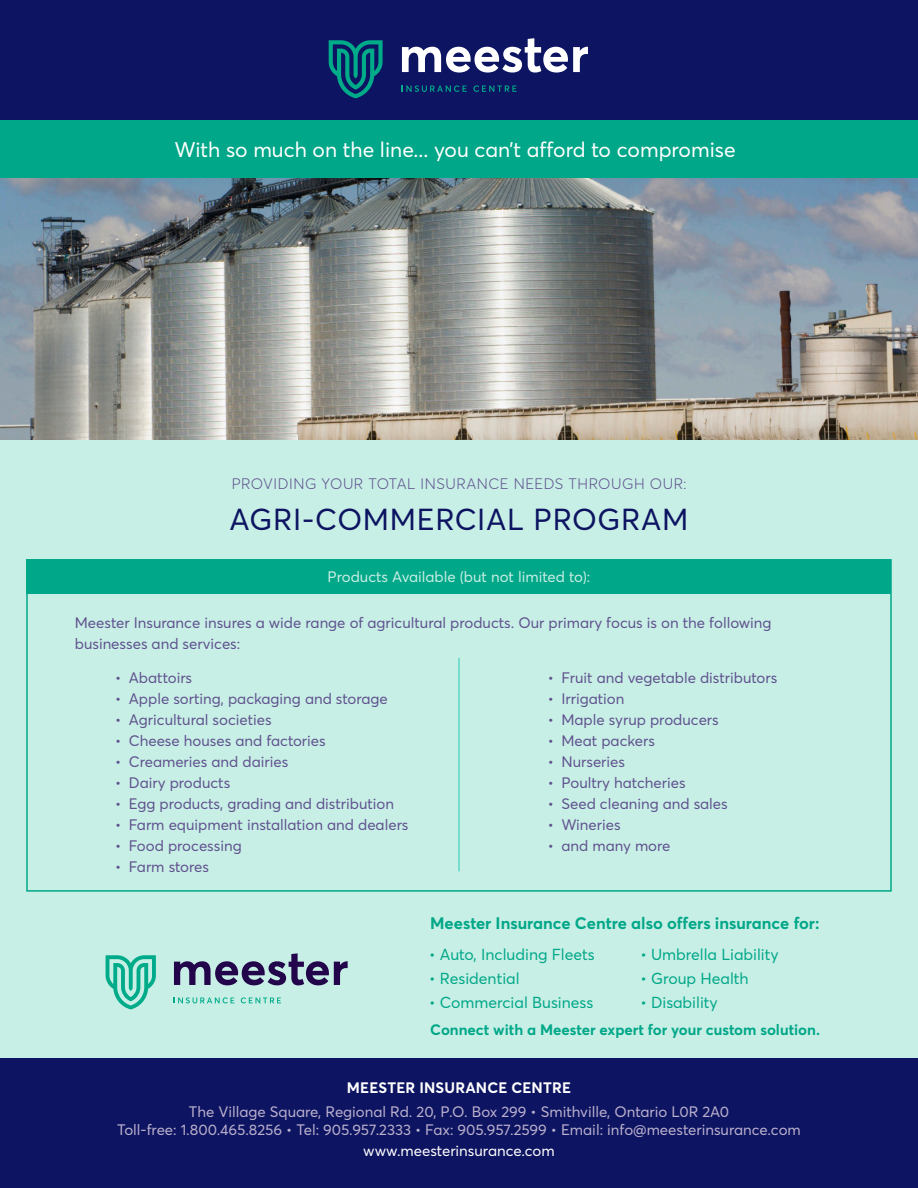
<style>
.page{position:relative;width:918px;height:1188px;background:#c8efe6}
.page>*{position:absolute;margin:0;border:0;box-sizing:border-box;transform-origin:0 0}
.t1{font:30px "Averta";letter-spacing:.025em;color:#0d1461}
.t2{font:21px "Averta";color:#fff}
.main{font:700 16.5px "Averta";color:#00a788}
.main-2{font:15.75px "Averta";color:#00a788}
.bullet{font:15px/21px "Averta";color:#5f528e}
.t3{font:15px "Averta";color:#bbb1ce}
.main-3{font:700 15px "Averta";color:#00a788}
.t4{font:300 15px "Averta";letter-spacing:.035em;color:#5f528e}
.t5{font:15px "Averta";color:#c8efe6}
.t6{font:15px "Averta";color:#fff}
.t7{font:700 15px "Averta";letter-spacing:.01em;color:#fff}
</style>
<div class="page">
<img style="left:0;top:177px;width:918px;height:262px">
<div style="left:27px;top:560px;width:864px;height:34px;background:#00a788"></div>
<div style="left:26px;top:559px;width:866px;height:333px;border:2px solid #00a788"></div>
<hr style="left:459px;top:658px;width:1px;height:213px;background:#28cdb6">
<div style="left:0;top:1059px;width:918px;height:129px;background:#0d1461"></div>
<div style="left:0;top:0;width:918px;height:126px;background:#0d1461"></div>
<div style="left:0;top:120px;width:918px;height:57px;background:#00a788"></div>
<svg style="left:329px;top:40px;width:54px;height:58px"></svg>
<svg style="left:402px;top:38px;width:186px;height:35px"></svg>
<svg style="left:402px;top:85px;width:65px;height:7px"></svg>
<svg style="left:474px;top:85px;width:43px;height:7px"></svg>
<svg style="left:106px;top:955px;width:50px;height:54px"></svg>
<svg style="left:174px;top:953px;width:174px;height:32px"></svg>
<svg style="left:174px;top:997px;width:60px;height:6px"></svg>
<svg style="left:241px;top:997px;width:40px;height:6px"></svg>
<p class="t2" style="left:175px;top:135px;width:562px">With so much on the line... you can’t afford to compromise</p>
<p class="t4" style="left:232px;top:473px;width:456px">PROVIDING YOUR TOTAL INSURANCE NEEDS THROUGH OUR:</p>
<p class="t1" style="left:230px;top:499px;width:460px">AGRI-COMMERCIAL PROGRAM</p>
<p class="t5" style="left:328px;top:567px;width:264px">Products Available (but not limited to):</p>
<p class="bullet" style="left:75px;top:611px;width:698px">Meester Insurance insures a wide range of agricultural products. Our primary focus is on the following businesses and services:</p>
<p class="bullet" style="left:115px;top:667px;width:78px">• Abattoirs</p>
<p class="bullet" style="left:115px;top:688px;width:274px">• Apple sorting, packaging and storage</p>
<p class="bullet" style="left:115px;top:709px;width:158px">• Agricultural societies</p>
<p class="bullet" style="left:115px;top:730px;width:212px">• Cheese houses and factories</p>
<p class="bullet" style="left:115px;top:751px;width:174px">• Creameries and dairies</p>
<p class="bullet" style="left:115px;top:772px;width:116px">• Dairy products</p>
<p class="bullet" style="left:115px;top:793px;width:280px">• Egg products, grading and distribution</p>
<p class="bullet" style="left:115px;top:814px;width:295px">• Farm equipment installation and dealers</p>
<p class="bullet" style="left:115px;top:835px;width:128px">• Food processing</p>
<p class="bullet" style="left:115px;top:856px;width:95px">• Farm stores</p>
<p class="bullet" style="left:548px;top:667px;width:231px">• Fruit and vegetable distributors</p>
<p class="bullet" style="left:548px;top:688px;width:78px">• Irrigation</p>
<p class="bullet" style="left:548px;top:709px;width:172px">• Maple syrup producers</p>
<p class="bullet" style="left:548px;top:730px;width:109px">• Meat packers</p>
<p class="bullet" style="left:548px;top:751px;width:79px">• Nurseries</p>
<p class="bullet" style="left:548px;top:772px;width:139px">• Poultry hatcheries</p>
<p class="bullet" style="left:548px;top:793px;width:181px">• Seed cleaning and sales</p>
<p class="bullet" style="left:548px;top:814px;width:74px">• Wineries</p>
<p class="bullet" style="left:548px;top:835px;width:124px">• and many more</p>
<p class="main" style="left:430px;top:911px;width:391px">Meester Insurance Centre also offers insurance for:</p>
<p class="main-2" style="left:429px;top:943px;width:167px">• Auto, Including Fleets</p>
<p class="main-2" style="left:429px;top:967px;width:92px">• Residential</p>
<p class="main-2" style="left:429px;top:991px;width:166px">• Commercial Business</p>
<p class="main-2" style="left:640px;top:943px;width:140px">• Umbrella Liability</p>
<p class="main-2" style="left:640px;top:967px;width:110px">• Group Health</p>
<p class="main-2" style="left:640px;top:991px;width:79px">• Disability</p>
<p class="main-3" style="left:430px;top:1019px;width:391px">Connect with a Meester expert for your custom solution.</p>
<p class="t7" style="left:347px;top:1078px;width:226px">MEESTER INSURANCE CENTRE</p>
<p class="t3" style="left:189px;top:1102px;width:542px">The Village Square, Regional Rd. 20, P.O. Box 299 • Smithville, Ontario L0R 2A0</p>
<p class="t3" style="left:117px;top:1120px;width:685px">Toll-free: 1.800.465.8256 • Tel: 905.957.2333 • Fax: 905.957.2599 • Email: info@meesterinsurance.com</p>
<p class="t6" style="left:363px;top:1141px;width:193px">www.meesterinsurance.com</p>
</div>
